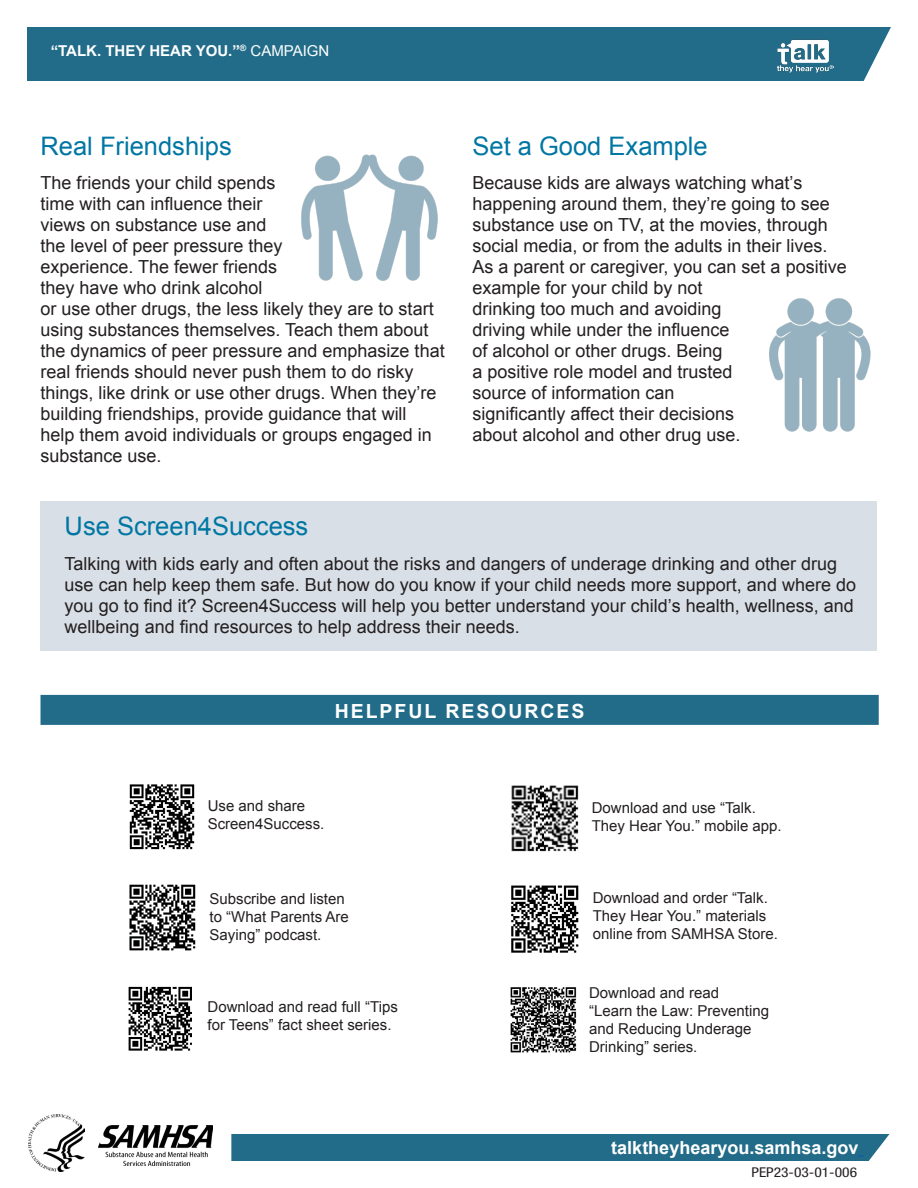
<style>
.page{position:relative;width:918px;height:1188px;background:#fff}
.page>*{position:absolute;margin:0;border:0;box-sizing:border-box;transform-origin:0 0}
.t1{font:25.5px "Arial";color:#0076a3}
.t2{font:700 19.5px "Arial";letter-spacing:.1em;color:#fff}
.t3{font:18px/21px "Arial";color:#231f20}
.t4{font:700 18px "Arial";color:#fff}
.t5{font:15px/18px "Arial";color:#231f20}
.t6{font:700 15px "Arial";color:#fff}
.t7{font:condensed 13.5px "Helvetica Neue";color:#231f20;scale:1.15 1}
.s1{font-weight:400}
</style>
<div class="page">
<div style="left:40px;top:502px;width:838px;height:149px;background:#d8dfe6"></div>
<div style="left:231px;top:1134px;width:659px;height:27px;background:#226c89"></div>
<img style="left:98px;top:1125px;width:114px;height:40px">
<img style="left:29px;top:1115px;width:55px;height:56px">
<div style="left:27px;top:27px;width:864px;height:54px;background:#226c89"></div>
<img style="left:771px;top:32px;width:62px;height:46px">
<img style="left:769px;top:299px;width:102px;height:133px">
<div style="left:40px;top:695px;width:839px;height:30px;background:#226c89"></div>
<img style="left:301px;top:154px;width:136px;height:127px">
<img style="left:129px;top:884px;width:67px;height:67px">
<img style="left:511px;top:785px;width:68px;height:67px">
<img style="left:128px;top:986px;width:64px;height:65px">
<img style="left:510px;top:987px;width:67px;height:66px">
<img style="left:129px;top:784px;width:66px;height:66px">
<img style="left:511px;top:885px;width:68px;height:68px">
<p class="t6" style="left:51px;top:41px;width:280px">“TALK. THEY HEAR YOU.”<sup>®</sup> <span class="s1">CAMPAIGN</span></p>
<h2 class="t1" style="left:40px;top:129px;width:193px">Real Friendships</h2>
<p class="t3" style="left:40px;top:173px;width:406px">The friends your child spends<br>time with can influence their<br>views on substance use and<br>the level of peer pressure they<br>experience. The fewer friends<br>they have who drink alcohol<br>or use other drugs, the less likely they are to start using substances themselves. Teach them about the dynamics of peer pressure and emphasize that real friends should never push them to do risky things, like drink or use other drugs. When they’re building friendships, provide guidance that will help them avoid individuals or groups engaged in substance use.</p>
<h2 class="t1" style="left:472px;top:129px;width:237px">Set a Good Example</h2>
<p class="t3" style="left:472px;top:173px;width:376px">Because kids are always watching what’s happening around them, they’re going to see substance use on TV, at the movies, through social media, or from the adults in their lives.<br>As a parent or caregiver, you can set a positive example for your child by not<br>drinking too much and avoiding<br>driving while under the influence<br>of alcohol or other drugs. Being<br>a positive role model and trusted<br>source of information can<br>significantly affect their decisions<br>about alcohol and other drug use.</p>
<h2 class="t1" style="left:65px;top:509px;width:245px">Use Screen4Success</h2>
<p class="t3" style="left:65px;top:553px;width:793px">Talking with kids early and often about the risks and dangers of underage drinking and other drug use can help keep them safe. But how do you know if your child needs more support, and where do you go to find it? Screen4Success will help you better understand your child’s health, wellness, and wellbeing and find resources to help address their needs.</p>
<h2 class="t2" style="left:335px;top:698px;width:251px">HELPFUL RESOURCES</h2>
<p class="t5" style="left:208px;top:797px;width:118px">Use and share<br>Screen4Success.</p>
<p class="t5" style="left:210px;top:889px;width:141px">Subscribe and listen to “What Parents Are<br>Saying” podcast.</p>
<p class="t5" style="left:592px;top:798px;width:192px">Download and use “Talk.<br>They Hear You.” mobile app.</p>
<p class="t5" style="left:593px;top:889px;width:187px">Download and order “Talk.<br>They Hear You.” materials online from SAMHSA Store.</p>
<p class="t5" style="left:208px;top:998px;width:192px">Download and read full “Tips for Teens” fact sheet series.</p>
<p class="t5" style="left:589px;top:984px;width:182px">Download and read<br>“Learn the Law: Preventing and Reducing Underage<br>Drinking” series.</p>
<p class="t4" style="left:611px;top:1136px;width:249px">talktheyhearyou.samhsa.gov</p>
<p class="t7" style="left:752px;top:1164px;width:93px">PEP23-03-01-006</p>
</div>
